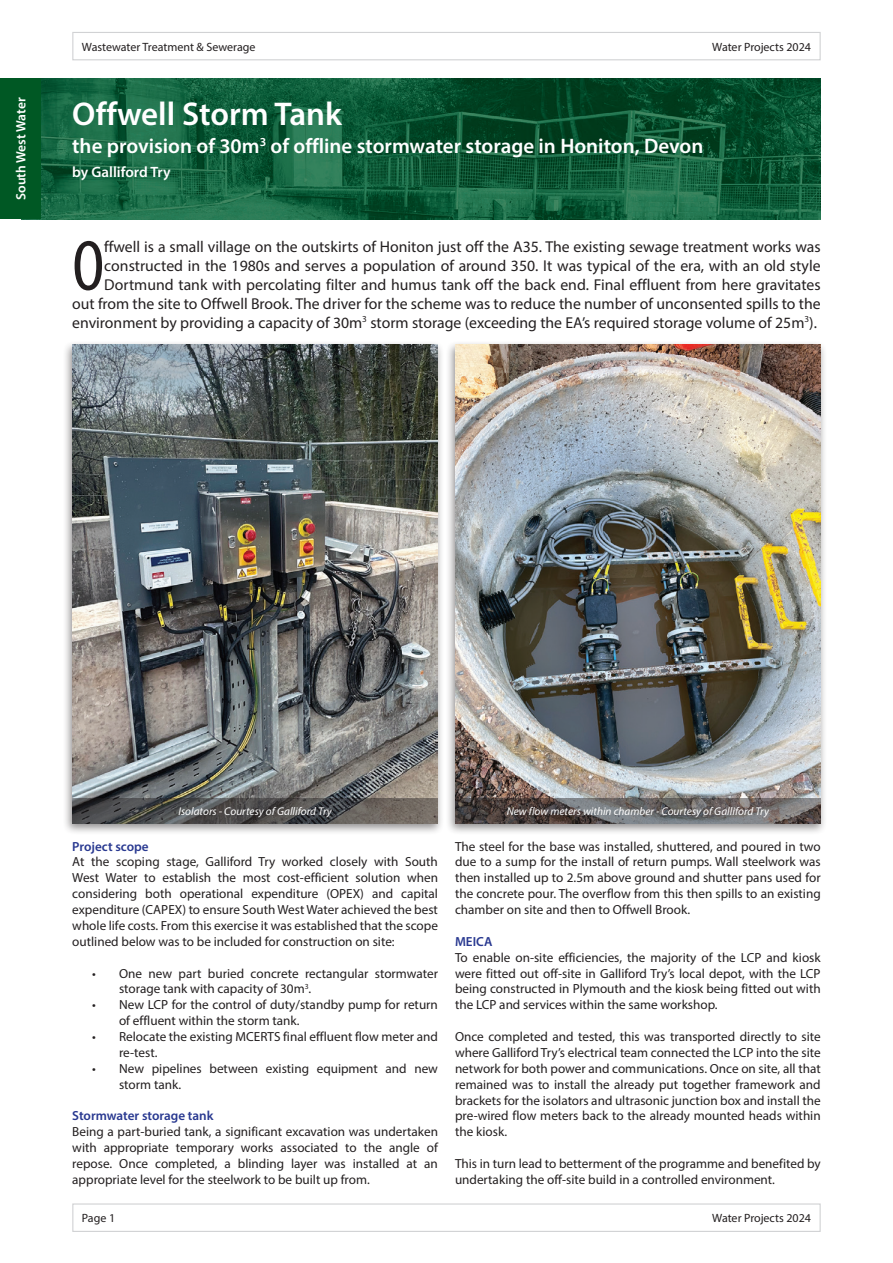
<style>
.page{position:relative;width:893px;height:1263px;background:#fff}
.page>*{position:absolute;margin:0;border:0;box-sizing:border-box;transform-origin:0 0}
.Intro{font:condensed 71.85px "Myriad Pro";color:#231f20}
.t1{font:600 33px "Myriad Pro";color:#fff}
.Sub-title{font:600 21px "Myriad Pro";color:#fff}
.Intro-2{font:15.75px/18.9px "Myriad Pro";color:#231f20;text-align:right}
.By_line{font:600 15px "Myriad Pro";color:#fff}
.t2{font:600 13.5px "Myriad Pro";color:#fff}
.Body_text{font:13.2px/15.9px "Myriad Pro";color:#231f20;text-align:justify}
.Sub-heads{font:600 13.2px "Myriad Pro";color:#283890}
.Header___Footer{font:12px "Myriad Pro";color:#231f20}
.t3{font:italic 11.25px "Myriad Pro";color:#fff}
</style>
<div class="page">
<div style="left:62px;top:340px;width:382px;height:496px;background:#231f20;opacity:.5"></div>
<img style="left:72px;top:345px;width:366px;height:453px">
<img style="left:41px;top:79px;width:780px;height:140px">
<svg style="left:72px;top:798px;width:366px;height:26px;background:#52504f"></svg>
<div style="left:0;top:79px;width:41px;height:140px;background:#005824"></div>
<div style="left:445px;top:340px;width:382px;height:496px;background:#231f20;opacity:.5"></div>
<img style="left:455px;top:345px;width:366px;height:453px">
<svg style="left:455px;top:798px;width:366px;height:26px;background:#615c5c"></svg>
<div style="left:72px;top:1203px;width:749px;height:29px;border:1px solid #d1d2d4"></div>
<div style="left:72px;top:32px;width:749px;height:28px;border:1px solid #d1d2d4"></div>
<p class="t2" style="left:12px;top:200px;width:104px;rotate:-90deg">South West Water</p>
<p class="Header___Footer" style="left:82px;top:39px;width:175px">Wastewater Treatment &amp; Sewerage</p>
<p class="Header___Footer" style="left:712px;top:39px;width:100px">Water Projects 2024</p>
<p class="t1" style="left:72px;top:93px;width:271px">Offwell Storm Tank</p>
<p class="Sub-title" style="left:72px;top:133px;width:633px">the provision of 30m<sup>3</sup> of offline stormwater storage in Honiton, Devon</p>
<p class="By_line" style="left:72px;top:163px;width:100px">by Galliford Try</p>
<p class="Intro-2" style="left:72px;top:237px;width:750px">ffwell is a small village on the outskirts of Honiton just off the A35. The existing sewage treatment works was constructed in the 1980s and serves a population of around 350. It was typical of the era, with an old style Dortmund tank with percolating filter and humus tank off the back end. Final effluent from here gravitates<br>out from the site to Offwell Brook. The driver for the scheme was to reduce the number of unconsented spills to the environment by providing a capacity of 30m<sup>3</sup> storm storage (exceeding the EA’s required storage volume of 25m<sup>3</sup>).</p>
<p class="Intro" style="left:72px;top:223px;width:34px">O</p>
<p class="t3" style="left:178px;top:804px;width:155px">Isolators - Courtesy of Galliford Try</p>
<p class="Sub-heads" style="left:72px;top:838px;width:78px">Project scope</p>
<p class="Body_text" style="left:72px;top:854px;width:367px">At the scoping stage, Galliford Try worked closely with South West Water to establish the most cost-efficient solution when considering both operational expenditure (OPEX) and capital expenditure (CAPEX) to ensure South West Water achieved the best whole life costs. From this exercise it was established that the scope outlined below was to be included for construction on site:</p>
<p class="Body_text" style="left:119px;top:965px;width:320px;text-indent:-27px">• One new part buried concrete rectangular stormwater storage tank with capacity of 30m<sup>3</sup>.</p>
<p class="Body_text" style="left:119px;top:997px;width:320px;text-indent:-27px">• New LCP for the control of duty/standby pump for return of effluent within the storm tank.</p>
<p class="Body_text" style="left:119px;top:1028px;width:320px;text-indent:-27px">• Relocate the existing MCERTS final effluent flow meter and re-test.</p>
<p class="Body_text" style="left:119px;top:1060px;width:320px;text-indent:-27px">• New pipelines between existing equipment and new storm tank.</p>
<p class="Sub-heads" style="left:72px;top:1107px;width:143px">Stormwater storage tank</p>
<p class="Body_text" style="left:72px;top:1124px;width:367px">Being a part-buried tank, a significant excavation was undertaken with appropriate temporary works associated to the angle of repose. Once completed, a blinding layer was installed at an appropriate level for the steelwork to be built up from.</p>
<p class="t3" style="left:507px;top:804px;width:264px">New flow meters within chamber - Courtesy of Galliford Try</p>
<p class="Body_text" style="left:455px;top:838px;width:367px">The steel for the base was installed, shuttered, and poured in two due to a sump for the install of return pumps. Wall steelwork was then installed up to 2.5m above ground and shutter pans used for the concrete pour. The overflow from this then spills to an existing chamber on site and then to Offwell Brook.</p>
<p class="Sub-heads" style="left:455px;top:933px;width:39px">MEICA</p>
<p class="Body_text" style="left:455px;top:949px;width:367px">To enable on-site efficiencies, the majority of the LCP and kiosk were fitted out off-site in Galliford Try’s local depot, with the LCP being constructed in Plymouth and the kiosk being fitted out with the LCP and services within the same workshop.</p>
<p class="Body_text" style="left:455px;top:1028px;width:367px">Once completed and tested, this was transported directly to site where Galliford Try’s electrical team connected the LCP into the site network for both power and communications. Once on site, all that remained was to install the already put together framework and brackets for the isolators and ultrasonic junction box and install the pre-wired flow meters back to the already mounted heads within the kiosk.</p>
<p class="Body_text" style="left:455px;top:1155px;width:367px">This in turn lead to betterment of the programme and benefited by undertaking the off-site build in a controlled environment.</p>
<p class="Header___Footer" style="left:82px;top:1211px;width:35px">Page 1</p>
<p class="Header___Footer" style="left:712px;top:1211px;width:100px">Water Projects 2024</p>
</div>
